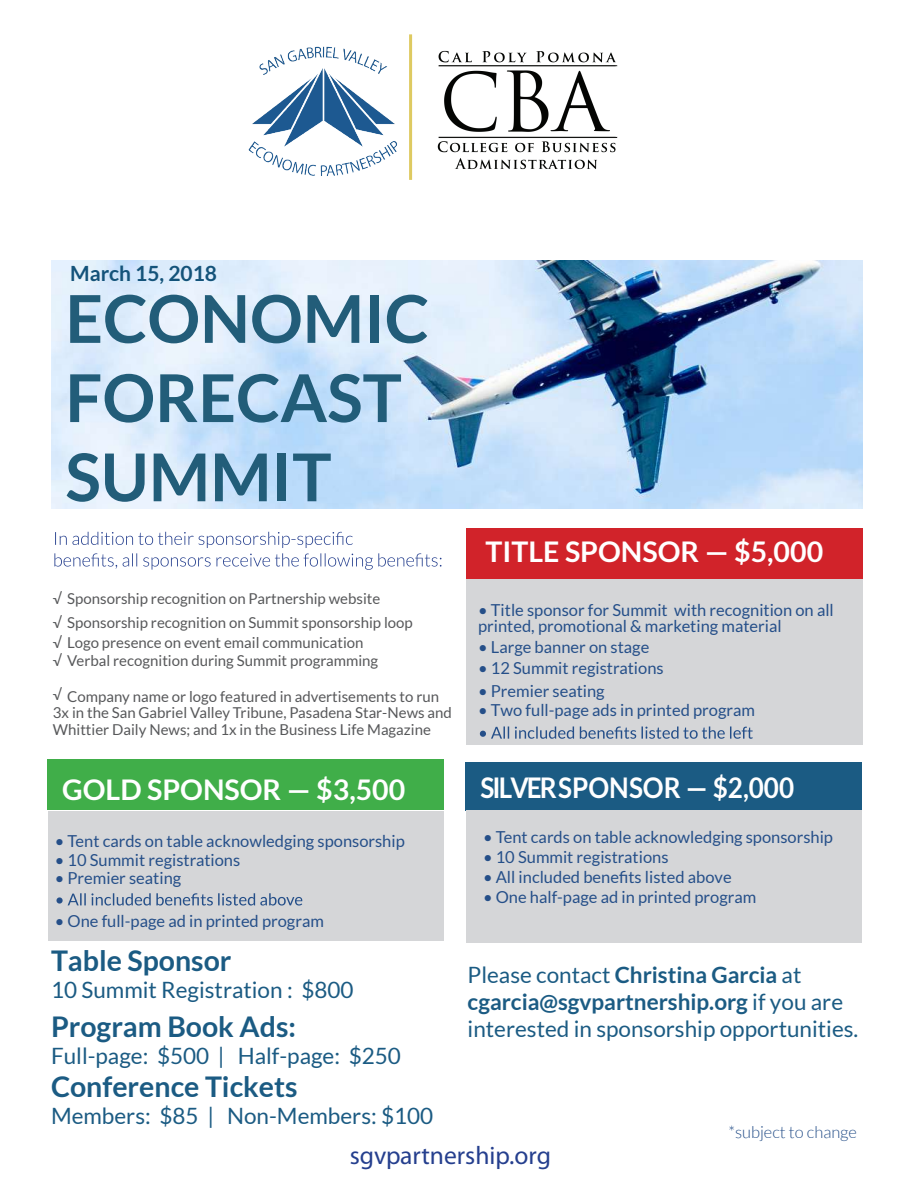
<style>
.page{position:relative;width:918px;height:1188px;background:#fff}
.page>*{position:absolute;margin:0;border:0;box-sizing:border-box;transform-origin:0 0}
.t1{font:700 66px/79.2px "Lato";color:#225d79}
.t2{font:700 28.5px "Lato";color:#1b5b83}
.t3{font:700 28.5px "Lato";color:#fff}
.t4{font:700 28.5px "Lato";color:#fff;scale:.91 1}
.t5{font:25.5px "Myriad Pro";color:#253f8e}
.t6{font:22.5px/27px "Lato";color:#1b5b83}
.t7{font:700 21px "Lato";color:#14537a}
.t8{font:16.5px/16.5px "Lato";color:#254f89}
.t9{font:300 16.5px "Lato";color:#254f89}
.t10{font:15px/16.5px "Lato";color:#57585a}
.s1{font-weight:700}
</style>
<div class="page">
<img style="left:248px;top:46px;width:149px;height:130px">
<hr style="left:409px;top:34px;width:3px;height:146px;background:#deca61">
<img style="left:51px;top:261px;width:812px;height:247px">
<div style="left:466px;top:528px;width:397px;height:51px;background:#d1232a"></div>
<svg style="left:54px;top:532px;width:388px;height:38px"></svg>
<div style="left:467px;top:580px;width:396px;height:165px;background:#d5d6d8"></div>
<svg style="left:480px;top:726px;width:273px;height:13px"></svg>
<div style="left:465px;top:762px;width:397px;height:48px;background:#1b5b83"></div>
<div style="left:466px;top:810px;width:396px;height:133px;background:#d5d6d8"></div>
<div style="left:47px;top:759px;width:397px;height:51px;background:#40ae49"></div>
<div style="left:48px;top:811px;width:396px;height:130px;background:#d5d6d8"></div>
<svg style="left:56px;top:893px;width:246px;height:13px"></svg>
<img style="left:437px;top:50px;width:181px;height:120px">
<p class="t7" style="left:70px;top:262px;width:148px">March 15, 2018</p>
<h1 class="t1" style="left:65px;top:278px;width:365px">ECONOMIC<br>FORECAST<br>SUMMIT</h1>
<p class="t10" style="left:53px;top:587px;width:362px;line-height:24px">√ Sponsorship recognition on Partnership website<br>√ Sponsorship recognition on Summit sponsorship loop</p>
<p class="t10" style="left:53px;top:633px;width:327px;line-height:18px">√ Logo presence on event email communication<br>√ Verbal recognition during Summit programming</p>
<p class="t10" style="left:53px;top:688px;width:401px">√ Company name or logo featured in advertisements to run<br>3x in the San Gabriel Valley Tribune, Pasadena Star-News and<br>Whittier Daily News; and 1x in the Business Life Magazine</p>
<h2 class="t3" style="left:62px;top:773px;width:345px">GOLD SPONSOR — $3,500</h2>
<p class="t8" style="left:55px;top:833px;width:352px">• Tent cards on table acknowledging sponsorship</p>
<p class="t8" style="left:55px;top:852px;width:187px">• 10 Summit registrations</p>
<p class="t8" style="left:55px;top:870px;width:128px">• Premier seating</p>
<p class="t8" style="left:55px;top:912px;width:271px">• One full-page ad in printed program</p>
<h2 class="t2" style="left:51px;top:945px;width:182px">Table Sponsor</h2>
<h3 class="t6" style="left:51px;top:977px;width:304px">10 Summit Registration : $800</h3>
<h2 class="t2" style="left:51px;top:1010px;width:247px">Program Book Ads:</h2>
<h3 class="t6" style="left:51px;top:1042px;width:351px">Full-page: $500 | Half-page: $250</h3>
<h2 class="t2" style="left:51px;top:1070px;width:248px">Conference Tickets</h2>
<h3 class="t6" style="left:51px;top:1102px;width:384px">Members: $85 | Non-Members: $100</h3>
<h2 class="t3" style="left:486px;top:536px;width:339px">TITLE SPONSOR — $5,000</h2>
<p class="t8" style="left:478px;top:601px;width:357px">• Title sponsor for Summit with recognition on all printed, promotional &amp; marketing material</p>
<p class="t8" style="left:478px;top:639px;width:173px">• Large banner on stage</p>
<p class="t8" style="left:478px;top:660px;width:187px">• 12 Summit registrations</p>
<p class="t8" style="left:478px;top:682px;width:128px">• Premier seating</p>
<p class="t8" style="left:478px;top:702px;width:278px">• Two full-page ads in printed program</p>
<h2 class="t4" style="left:480px;top:771px;width:346px">SILVER SPONSOR — $2,000</h2>
<p class="t8" style="left:483px;top:829px;width:352px">• Tent cards on table acknowledging sponsorship</p>
<p class="t8" style="left:483px;top:849px;width:187px">• 10 Summit registrations</p>
<p class="t8" style="left:483px;top:868px;width:250px">• All included benefits listed above</p>
<p class="t8" style="left:483px;top:888px;width:275px">• One half-page ad in printed program</p>
<h3 class="t6" style="left:468px;top:961px;width:392px">Please contact <span class="s1">Christina Garcia</span> at <span class="s1">cgarcia@sgvpartnership.org</span> if you are interested in sponsorship opportunities.</h3>
<p class="t9" style="left:728px;top:1123px;width:130px">*subject to change</p>
<h3 class="t5" style="left:350px;top:1141px;width:203px">sgvpartnership.org</h3>
</div>
